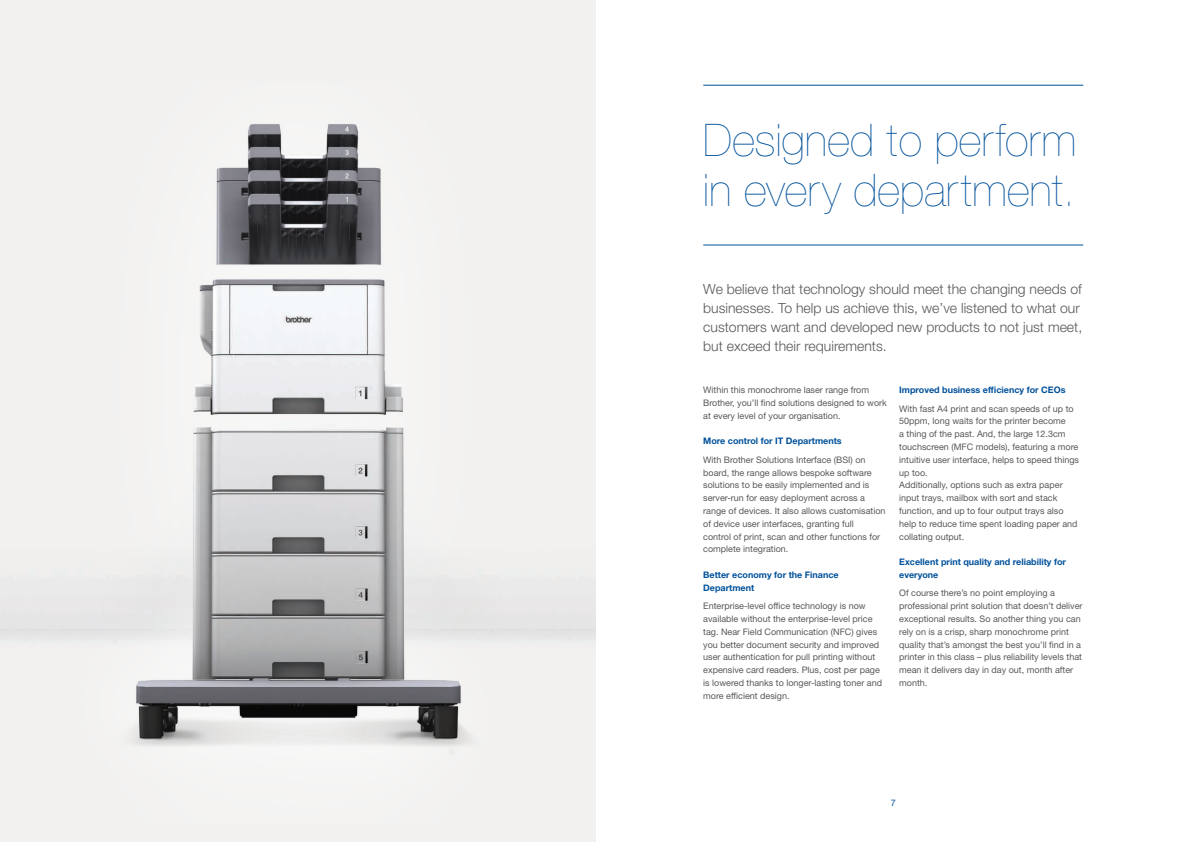
<style>
.page{position:relative;width:1191px;height:842px;background:#fff}
.page>*{position:absolute;margin:0;border:0;box-sizing:border-box;transform-origin:0 0}
.t1{font:200 45px/50px "Helvetica Neue LT Std";color:#01519b}
.t2{font:300 14px/19px "Helvetica Neue LT Std";color:#57585a}
.t3{font:9px/12.8px "Helvetica Neue LT Std";color:#57585a}
.t4{font:700 9px/12.8px "Helvetica Neue LT Std";color:#01519b}
.t5{font:9px "Helvetica Neue LT Std";color:#01519b}
</style>
<div class="page">
<img style="left:66px;top:82px;width:463px;height:740px">
<hr style="left:703px;top:85px;width:380px;height:1px;background:#01519b">
<hr style="left:703px;top:245px;width:380px;height:1px;background:#01519b">
<h1 class="t1" style="left:703px;top:115px;width:375px">Designed to perform in every department.</h1>
<h2 class="t2" style="left:703px;top:280px;width:380px">We believe that technology should meet the changing needs of businesses. To help us achieve this, we’ve listened to what our customers want and developed new products to not just meet, but exceed their requirements.</h2>
<p class="t3" style="left:703px;top:383px;width:185px">Within this monochrome laser range from<br>Brother, you’ll find solutions designed to work at every level of your organisation.</p>
<p class="t4" style="left:703px;top:434px;width:140px">More control for IT Departments</p>
<p class="t3" style="left:703px;top:453px;width:184px">With Brother Solutions Interface (BSI) on board, the range allows bespoke software solutions to be easily implemented and is server-run for easy deployment across a range of devices. It also allows customisation of device user interfaces, granting full<br>control of print, scan and other functions for complete integration.</p>
<p class="t4" style="left:703px;top:568px;width:137px">Better economy for the Finance<br>Department</p>
<p class="t3" style="left:703px;top:599px;width:180px">Enterprise-level office technology is now available without the enterprise-level price tag. Near Field Communication (NFC) gives you better document security and improved user authentication for pull printing without expensive card readers. Plus, cost per page is lowered thanks to longer-lasting toner and more efficient design.</p>
<p class="t4" style="left:899px;top:383px;width:168px">Improved business efficiency for CEOs</p>
<p class="t3" style="left:899px;top:402px;width:181px">With fast A4 print and scan speeds of up to 50ppm, long waits for the printer become<br>a thing of the past. And, the large 12.3cm touchscreen (MFC models), featuring a more intuitive user interface, helps to speed things up too.<br>Additionally, options such as extra paper input trays, mailbox with sort and stack function, and up to four output trays also help to reduce time spent loading paper and collating output.</p>
<p class="t4" style="left:899px;top:555px;width:168px">Excellent print quality and reliability for everyone</p>
<p class="t3" style="left:899px;top:587px;width:185px">Of course there’s no point employing a professional print solution that doesn’t deliver exceptional results. So another thing you can rely on is a crisp, sharp monochrome print quality that’s amongst the best you’ll find in a printer in this class – plus reliability levels that mean it delivers day in day out, month after month.</p>
<p class="t5" style="left:890px;top:797px;width:7px">7</p>
</div>
